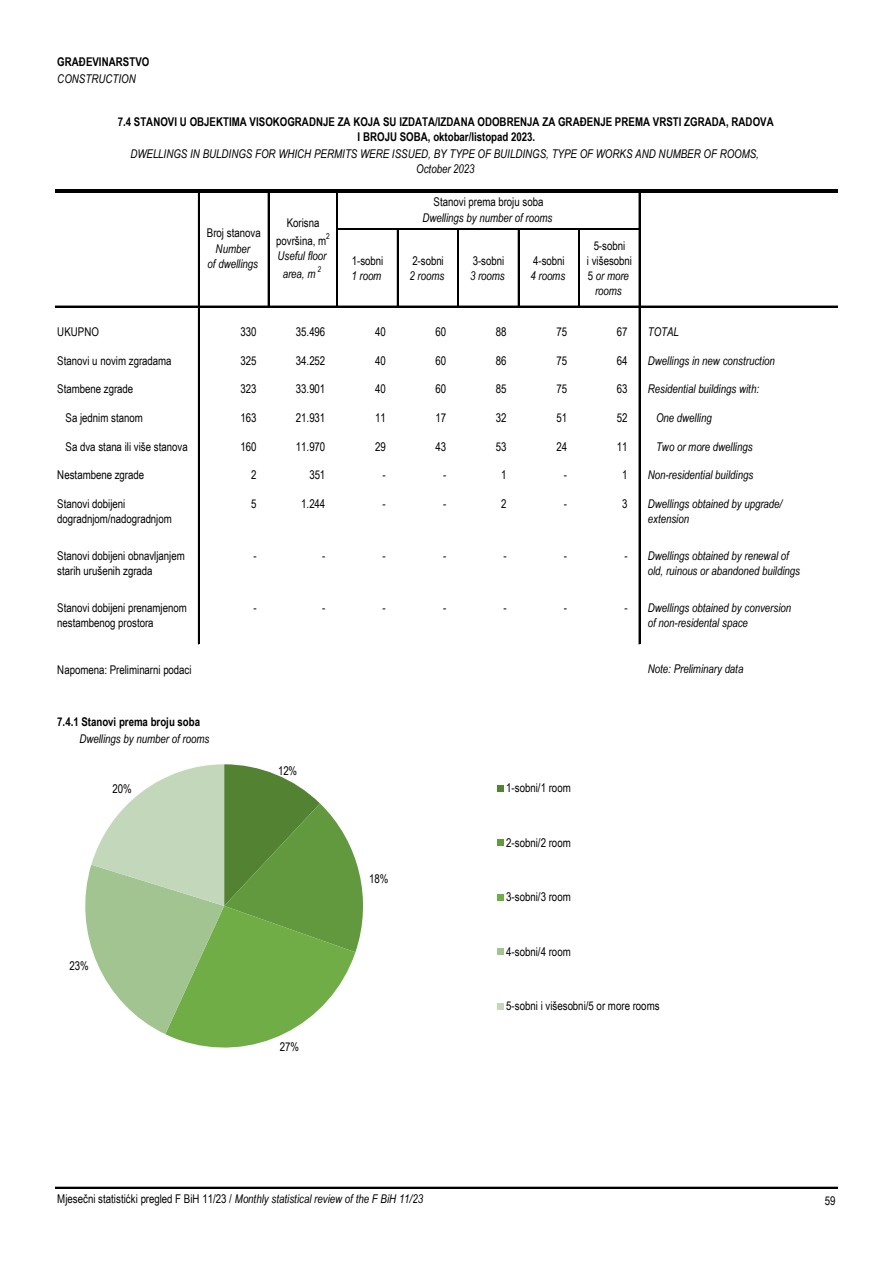
<style>
.page{position:relative;width:893px;height:1263px;background:#fff}
.page>*{position:absolute;margin:0;border:0;box-sizing:border-box;transform-origin:0 0}
.t1{font:12px/15.3px "Arial Narrow";letter-spacing:-.005em;color:#000}
.t2{font:italic 12px/15.3px "Arial Narrow";letter-spacing:-.005em;color:#000;text-align:center}
.t3{font:700 12px/17.2px "Arial Narrow";color:#000}
.t4{font:8.1px "Arial Narrow";color:#000}
.t5{font:italic 8.1px "Arial Narrow";color:#000}
.s1{font-weight:400;font-style:italic}
.s2{font-style:normal}
.s3{font-style:italic}
</style>
<div class="page">
<hr style="left:198px;top:193px;width:1px;height:451px;background:#000">
<hr style="left:268px;top:193px;width:1px;height:114px;background:#000">
<hr style="left:337px;top:193px;width:1px;height:114px;background:#000">
<hr style="left:397px;top:230px;width:1px;height:77px;background:#000">
<hr style="left:457px;top:230px;width:1px;height:77px;background:#000">
<hr style="left:458px;top:230px;width:1px;height:77px;background:#000">
<hr style="left:518px;top:230px;width:1px;height:77px;background:#000">
<hr style="left:578px;top:230px;width:2px;height:77px;background:#000">
<hr style="left:639px;top:193px;width:1px;height:451px;background:#000">
<hr style="left:55px;top:189px;width:783px;height:1px;background:#000">
<hr style="left:55px;top:192px;width:783px;height:1px;background:#000">
<hr style="left:338px;top:229px;width:302px;height:1px;background:#000">
<hr style="left:55px;top:306px;width:783px;height:1px;background:#000">
<hr style="left:55px;top:1187px;width:783px;height:1px;background:#000">
<svg style="left:85px;top:764px;width:278px;height:284px"></svg>
<svg style="left:498px;top:785px;width:6px;height:6px"></svg>
<div style="left:498px;top:839px;width:6px;height:7px;background:#62993e"></div>
<svg style="left:498px;top:894px;width:6px;height:6px"></svg>
<svg style="left:498px;top:949px;width:6px;height:6px"></svg>
<svg style="left:498px;top:1003px;width:6px;height:6px"></svg>
<p class="t3" style="left:57px;top:52px;width:94px">GRAĐEVINARSTVO<br><span class="s1">CONSTRUCTION</span></p>
<p class="t3" style="left:118px;top:113px;width:657px;line-height:15px;text-align:center">7.4 STANOVI U OBJEKTIMA VISOKOGRADNJE ZA KOJA SU IZDATA/IZDANA ODOBRENJA ZA GRAĐENJE PREMA VRSTI ZGRADA, RADOVA<br>I BROJU SOBA, oktobar/listopad 2023.</p>
<p class="t2" style="left:130px;top:145px;width:630px">DWELLINGS IN BULDINGS FOR WHICH PERMITS WERE ISSUED, BY TYPE OF BUILDINGS, TYPE OF WORKS AND NUMBER OF ROOMS,<br>October 2023</p>
<p class="t2" style="left:207px;top:225px;width:55px"><span class="s2">Broj stanova<br></span>Number<br>of dwellings</p>
<p class="t1" style="left:276px;top:214px;width:51px;line-height:17.4px;text-align:center">Korisna površina, m</p>
<p class="t4" style="left:326px;top:230px;width:5px">2</p>
<p class="t2" style="left:277px;top:247px;width:51px;line-height:17.4px">Useful floor area, m</p>
<p class="t5" style="left:318px;top:263px;width:5px">2</p>
<p class="t2" style="left:422px;top:194px;width:131px"><span class="s2">Stanovi prema broju soba<br></span>Dwellings by number of rooms</p>
<p class="t1" style="left:351px;top:252px;width:33px">1-sobni<br><span class="s3">1 room</span></p>
<p class="t1" style="left:410px;top:252px;width:36px">2-sobni<br><span class="s3">2 rooms</span></p>
<p class="t1" style="left:470px;top:252px;width:36px">3-sobni<br><span class="s3">3 rooms</span></p>
<p class="t1" style="left:530px;top:252px;width:36px">4-sobni<br><span class="s3">4 rooms</span></p>
<p class="t1" style="left:587px;top:237px;width:47px;text-align:center">5-sobni<br>i višesobni<br>5 <span class="s3">or more rooms</span></p>
<p class="t1" style="left:57px;top:324px;width:43px">UKUPNO</p>
<p class="t1" style="left:241px;top:324px;width:18px">330</p>
<p class="t1" style="left:296px;top:324px;width:31px">35.496</p>
<p class="t1" style="left:375px;top:324px;width:12px">40</p>
<p class="t1" style="left:436px;top:324px;width:12px">60</p>
<p class="t1" style="left:496px;top:324px;width:12px">88</p>
<p class="t1" style="left:556px;top:324px;width:12px">75</p>
<p class="t1" style="left:617px;top:324px;width:12px">67</p>
<p class="t2" style="left:648px;top:324px;width:33px">TOTAL</p>
<p class="t1" style="left:57px;top:352px;width:116px">Stanovi u novim zgradama</p>
<p class="t1" style="left:241px;top:352px;width:18px">325</p>
<p class="t1" style="left:296px;top:352px;width:31px">34.252</p>
<p class="t1" style="left:375px;top:352px;width:12px">40</p>
<p class="t1" style="left:436px;top:352px;width:12px">60</p>
<p class="t1" style="left:496px;top:352px;width:12px">86</p>
<p class="t1" style="left:556px;top:352px;width:12px">75</p>
<p class="t1" style="left:617px;top:352px;width:12px">64</p>
<p class="t2" style="left:648px;top:352px;width:129px">Dwellings in new construction</p>
<p class="t1" style="left:57px;top:381px;width:77px">Stambene zgrade</p>
<p class="t1" style="left:241px;top:381px;width:18px">323</p>
<p class="t1" style="left:296px;top:381px;width:31px">33.901</p>
<p class="t1" style="left:375px;top:381px;width:12px">40</p>
<p class="t1" style="left:436px;top:381px;width:12px">60</p>
<p class="t1" style="left:496px;top:381px;width:12px">85</p>
<p class="t1" style="left:556px;top:381px;width:12px">75</p>
<p class="t1" style="left:617px;top:381px;width:12px">63</p>
<p class="t2" style="left:648px;top:381px;width:113px">Residential buildings with:</p>
<p class="t1" style="left:66px;top:410px;width:79px">Sa jednim stanom</p>
<p class="t1" style="left:241px;top:410px;width:18px">163</p>
<p class="t1" style="left:296px;top:410px;width:31px">21.931</p>
<p class="t1" style="left:375px;top:410px;width:12px">11</p>
<p class="t1" style="left:436px;top:410px;width:12px">17</p>
<p class="t1" style="left:496px;top:410px;width:12px">32</p>
<p class="t1" style="left:556px;top:410px;width:12px">51</p>
<p class="t1" style="left:617px;top:410px;width:12px">52</p>
<p class="t2" style="left:656px;top:410px;width:57px">One dwelling</p>
<p class="t1" style="left:66px;top:438px;width:124px">Sa dva stana ili više stanova</p>
<p class="t1" style="left:241px;top:438px;width:18px">160</p>
<p class="t1" style="left:296px;top:438px;width:31px">11.970</p>
<p class="t1" style="left:375px;top:438px;width:12px">29</p>
<p class="t1" style="left:436px;top:438px;width:12px">43</p>
<p class="t1" style="left:496px;top:438px;width:12px">53</p>
<p class="t1" style="left:556px;top:438px;width:12px">24</p>
<p class="t1" style="left:617px;top:438px;width:12px">11</p>
<p class="t2" style="left:656px;top:439px;width:98px">Two or more dwellings</p>
<p class="t1" style="left:57px;top:467px;width:88px">Nestambene zgrade</p>
<p class="t1" style="left:251px;top:467px;width:7px">2</p>
<p class="t1" style="left:309px;top:467px;width:18px">351</p>
<p class="t1" style="left:383px;top:467px;width:5px">-</p>
<p class="t1" style="left:443px;top:467px;width:5px">-</p>
<p class="t1" style="left:501px;top:467px;width:7px">1</p>
<p class="t1" style="left:564px;top:467px;width:5px">-</p>
<p class="t1" style="left:622px;top:467px;width:7px">1</p>
<p class="t2" style="left:648px;top:467px;width:107px">Non-residential buildings</p>
<p class="t1" style="left:57px;top:496px;width:116px">Stanovi dobijeni dogradnjom/nadogradnjom</p>
<p class="t1" style="left:251px;top:496px;width:7px">5</p>
<p class="t1" style="left:301px;top:496px;width:26px">1.244</p>
<p class="t1" style="left:383px;top:496px;width:5px">-</p>
<p class="t1" style="left:443px;top:496px;width:5px">-</p>
<p class="t1" style="left:501px;top:496px;width:7px">2</p>
<p class="t1" style="left:564px;top:496px;width:5px">-</p>
<p class="t1" style="left:622px;top:496px;width:7px">3</p>
<p class="t2" style="left:648px;top:496px;width:136px;text-align:left">Dwellings obtained by upgrade/ extension</p>
<p class="t1" style="left:57px;top:548px;width:129px">Stanovi dobijeni obnavljanjem starih urušenih zgrada</p>
<p class="t1" style="left:253px;top:548px;width:5px">-</p>
<p class="t1" style="left:322px;top:548px;width:5px">-</p>
<p class="t1" style="left:383px;top:548px;width:5px">-</p>
<p class="t1" style="left:443px;top:548px;width:5px">-</p>
<p class="t1" style="left:503px;top:548px;width:5px">-</p>
<p class="t1" style="left:564px;top:548px;width:5px">-</p>
<p class="t2" style="left:648px;top:548px;width:154px;text-align:left;text-indent:-23px"><span class="s2">-</span> Dwellings obtained by renewal of old, ruinous or abandoned buildings</p>
<p class="t1" style="left:57px;top:599px;width:131px">Stanovi dobijeni prenamjenom nestambenog prostora</p>
<p class="t1" style="left:253px;top:599px;width:5px">-</p>
<p class="t1" style="left:322px;top:599px;width:5px">-</p>
<p class="t1" style="left:383px;top:599px;width:5px">-</p>
<p class="t1" style="left:443px;top:599px;width:5px">-</p>
<p class="t1" style="left:503px;top:599px;width:5px">-</p>
<p class="t1" style="left:564px;top:599px;width:5px">-</p>
<p class="t2" style="left:648px;top:600px;width:145px;text-align:left;text-indent:-23px"><span class="s2">-</span> Dwellings obtained by conversion of non-residental space</p>
<p class="t1" style="left:57px;top:661px;width:136px">Napomena: Preliminarni podaci</p>
<p class="t2" style="left:648px;top:661px;width:97px">Note: Preliminary data</p>
<p class="t3" style="left:79px;top:712px;width:131px;text-indent:-22px">7.4.1 Stanovi prema broju soba<br><span class="s1">Dwellings by number of rooms</span></p>
<p class="t1" style="left:278px;top:763px;width:21px">12%</p>
<p class="t1" style="left:113px;top:781px;width:21px">20%</p>
<p class="t1" style="left:506px;top:780px;width:66px">1-sobni/1 room</p>
<p class="t1" style="left:69px;top:958px;width:21px">23%</p>
<p class="t1" style="left:280px;top:1038px;width:21px">27%</p>
<p class="t1" style="left:369px;top:870px;width:21px">18%</p>
<p class="t1" style="left:506px;top:834px;width:66px">2-sobni/2 room</p>
<p class="t1" style="left:506px;top:889px;width:66px">3-sobni/3 room</p>
<p class="t1" style="left:506px;top:943px;width:66px">4-sobni/4 room</p>
<p class="t1" style="left:506px;top:998px;width:155px">5-sobni i višesobni/5 or more rooms</p>
<p class="t2" style="left:57px;top:1191px;width:367px"><span class="s2">Mjesečni statistićki pregled F BiH 11/23 /</span> Monthly statistical review of the F BiH 11/23</p>
<p class="t1" style="left:825px;top:1192px;width:12px">59</p>
</div>
